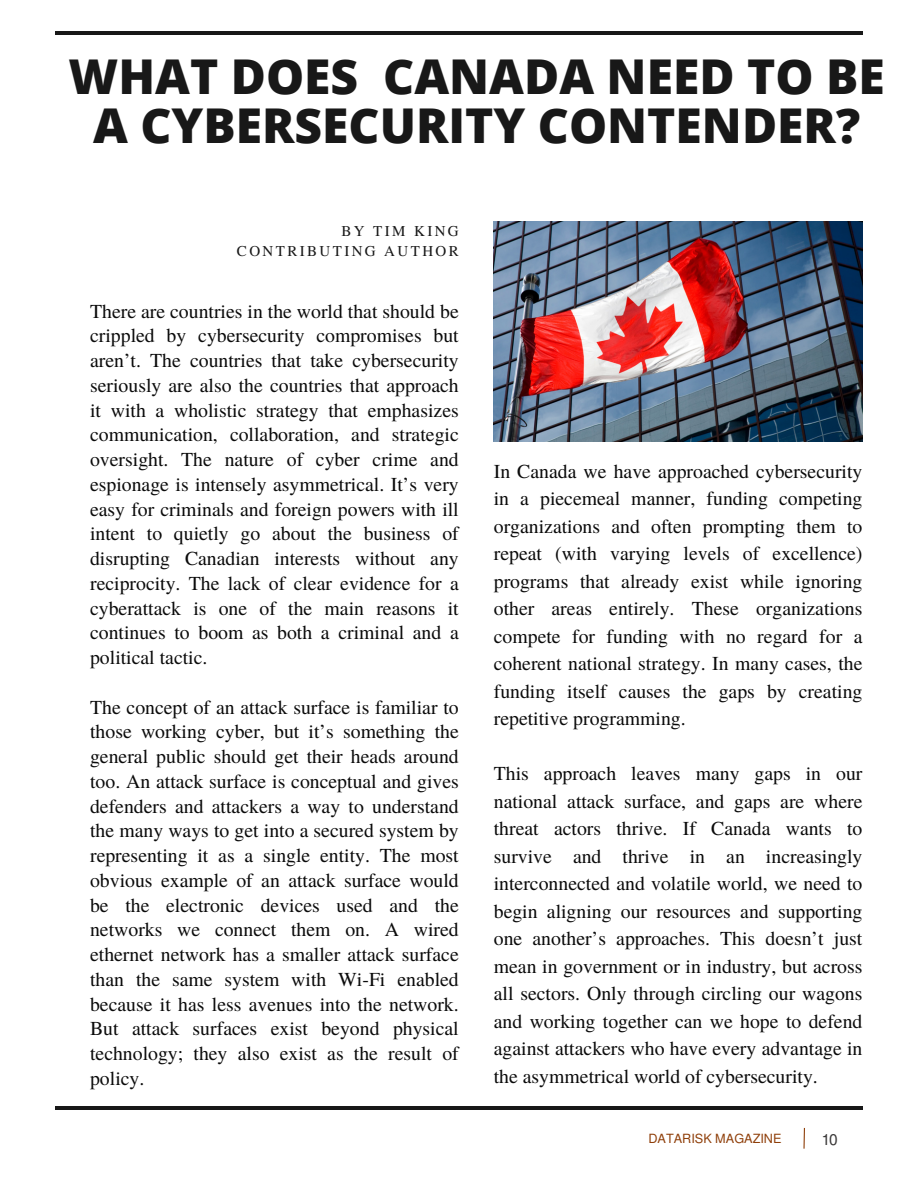
<style>
.page{position:relative;width:918px;height:1188px;background:#fff}
.page>*{position:absolute;margin:0;border:0;box-sizing:border-box;transform-origin:0 0}
.t1{font:800 48px/49.5px "Open Sans";color:#181818;text-align:center}
.t2{font:19.8px/24.8px "Te X Gyre Termes";color:#0b0b0b;text-align:justify}
.t3{font:15.45px "Mukti";color:#3b3939}
.t4{font:15px/20.2px "Te X Gyre Termes";letter-spacing:.16em;color:#181818;text-align:right}
.t5{font:12.75px "Mukti";color:#8f3f0a}
</style>
<div class="page">
<hr style="left:55px;top:31px;width:807px;height:3px;background:#181818">
<hr style="left:55px;top:1106px;width:807px;height:4px;background:#181818">
<img style="left:494px;top:221px;width:369px;height:221px">
<hr style="left:803px;top:1128px;width:2px;height:21px;background:#8f3f0a">
<p class="t1" style="left:69px;top:50px;width:818px">WHAT DOES CANADA NEED TO BE<br>A CYBERSECURITY CONTENDER?</p>
<p class="t4" style="left:237px;top:220px;width:223px">BY TIM KING<br>CONTRIBUTING AUTHOR</p>
<p class="t2" style="left:90px;top:298px;width:370px">There are countries in the world that should be crippled by cybersecurity compromises but aren’t. The countries that take cybersecurity seriously are also the countries that approach it with a wholistic strategy that emphasizes communication, collaboration, and strategic oversight. The nature of cyber crime and espionage is intensely asymmetrical. It’s very easy for criminals and foreign powers with ill intent to quietly go about the business of disrupting Canadian interests without any reciprocity. The lack of clear evidence for a cyberattack is one of the main reasons it continues to boom as both a criminal and a political tactic.</p>
<p class="t2" style="left:90px;top:694px;width:370px">The concept of an attack surface is familiar to those working cyber, but it’s something the general public should get their heads around too. An attack surface is conceptual and gives defenders and attackers a way to understand the many ways to get into a secured system by representing it as a single entity. The most obvious example of an attack surface would be the electronic devices used and the networks we connect them on. A wired ethernet network has a smaller attack surface than the same system with Wi-Fi enabled because it has less avenues into the network.<br>But attack surfaces exist beyond physical technology; they also exist as the result of policy.</p>
<p class="t2" style="left:494px;top:456px;width:370px;line-height:27.5px">In Canada we have approached cybersecurity in a piecemeal manner, funding competing organizations and often prompting them to repeat (with varying levels of excellence) programs that already exist while ignoring other areas entirely. These organizations compete for funding with no regard for a coherent national strategy. In many cases, the funding itself causes the gaps by creating repetitive programming.</p>
<p class="t2" style="left:494px;top:759px;width:370px;line-height:27.5px">This approach leaves many gaps in our national attack surface, and gaps are where threat actors thrive. If Canada wants to survive and thrive in an increasingly interconnected and volatile world, we need to begin aligning our resources and supporting one another’s approaches. This doesn’t just mean in government or in industry, but across all sectors. Only through circling our wagons and working together can we hope to defend against attackers who have every advantage in the asymmetrical world of cybersecurity.</p>
<p class="t5" style="left:648px;top:1129px;width:135px">DATARISK MAGAZINE</p>
<p class="t3" style="left:822px;top:1128px;width:17px">10</p>
</div>
